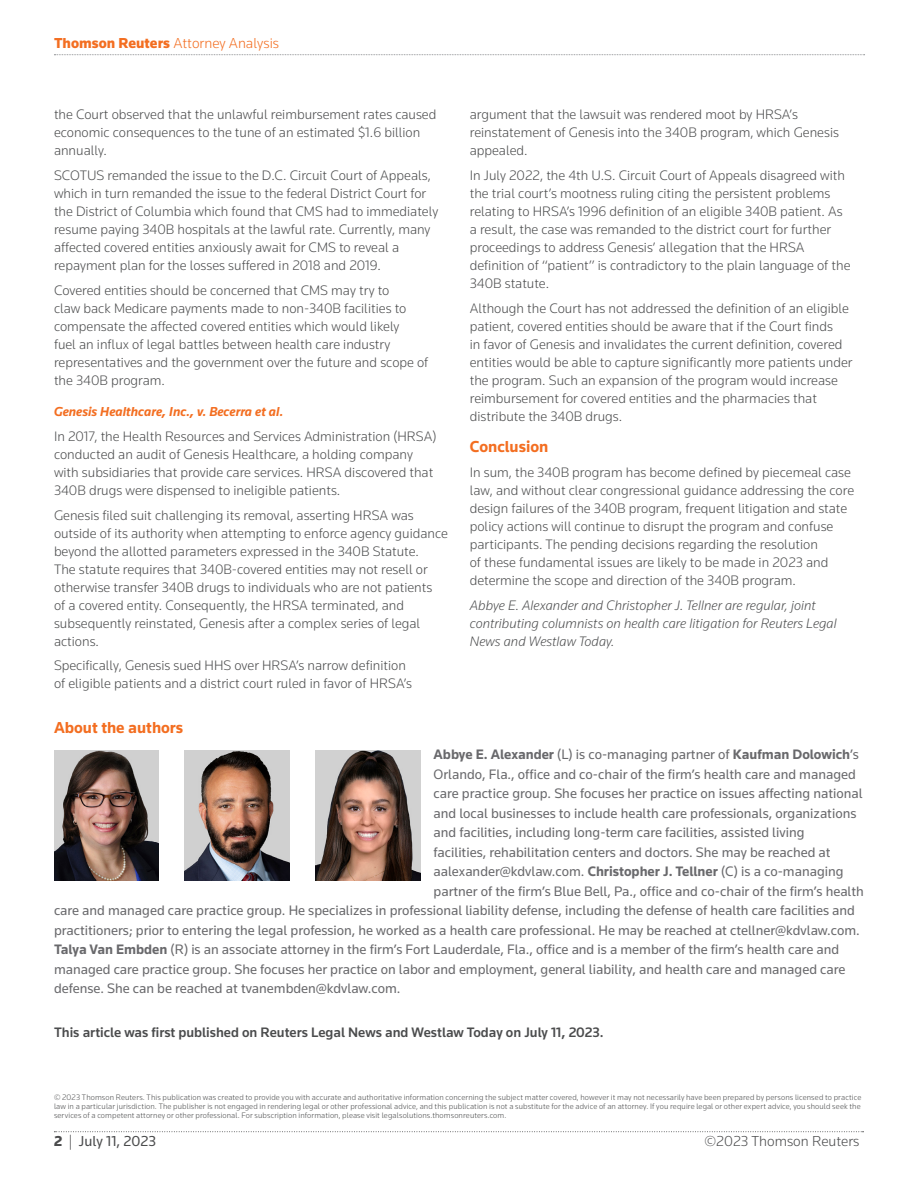
<style>
.page{position:relative;width:918px;height:1188px;background:#fff}
.page>*{position:absolute;margin:0;border:0;box-sizing:border-box;transform-origin:0 0}
.Subhead{font:700 16.5px "Knowledge";color:#f36e21}
.t1{font:300 15px "Knowledge";color:#f36e21}
.t2{font:300 15px "Knowledge";color:#4b4c4d}
.t3{font:15px "Knowledge";color:#4b4c4d}
.Body{font:300 14.25px/18px "Knowledge";color:#4b4c4d}
.Authors{font:14.25px "Knowledge";color:#69696c}
.Body-2{font:italic 300 14.25px/18px "Knowledge";color:#4b4c4d}
.Authors-2{font:500 14.25px "Knowledge";color:#4b4c4d}
.Authors-3{font:700 14.25px "Knowledge";color:#69696c}
.Subhead-2{font:italic 700 13.5px "Knowledge";color:#f36e21}
.t4{font:300 8.25px/9px "Knowledge";letter-spacing:.01em;color:#4b4c4d;text-align:justify}
.s1{font-weight:900}
.s2{font-weight:400}
.s3{font-weight:700}
.s4{font-weight:300}
</style>
<div class="page">
<svg style="left:54px;top:54px;width:811px;height:1px"></svg>
<svg style="left:54px;top:1131px;width:810px;height:1px"></svg>
<img style="left:54px;top:750px;width:105px;height:131px">
<img style="left:185px;top:750px;width:104px;height:131px">
<img style="left:315px;top:750px;width:105px;height:131px">
<p class="t1" style="left:54px;top:33px;width:227px"><span class="s1">Thomson Reuters</span> Attorney Analysis</p>
<p class="Body" style="left:54px;top:105px;width:384px">the Court observed that the unlawful reimbursement rates caused economic consequences to the tune of an estimated $1.6 billion annually.</p>
<p class="Body" style="left:54px;top:166px;width:386px">SCOTUS remanded the issue to the D.C. Circuit Court of Appeals, which in turn remanded the issue to the federal District Court for the District of Columbia which found that CMS had to immediately resume paying 340B hospitals at the lawful rate. Currently, many affected covered entities anxiously await for CMS to reveal a repayment plan for the losses suffered in 2018 and 2019.</p>
<p class="Body" style="left:54px;top:281px;width:376px">Covered entities should be concerned that CMS may try to<br>claw back Medicare payments made to non-340B facilities to compensate the affected covered entities which would likely<br>fuel an influx of legal battles between health care industry representatives and the government over the future and scope of the 340B program.</p>
<p class="Subhead-2" style="left:54px;top:403px;width:231px">Genesis Healthcare, Inc., v. Becerra et al.</p>
<p class="Body" style="left:54px;top:427px;width:384px">In 2017, the Health Resources and Services Administration (HRSA) conducted an audit of Genesis Healthcare, a holding company with subsidiaries that provide care services. HRSA discovered that 340B drugs were dispensed to ineligible patients.</p>
<p class="Body" style="left:54px;top:506px;width:396px">Genesis filed suit challenging its removal, asserting HRSA was outside of its authority when attempting to enforce agency guidance beyond the allotted parameters expressed in the 340B Statute.<br>The statute requires that 340B-covered entities may not resell or otherwise transfer 340B drugs to individuals who are not patients<br>of a covered entity. Consequently, the HRSA terminated, and subsequently reinstated, Genesis after a complex series of legal actions.</p>
<p class="Body" style="left:54px;top:656px;width:360px">Specifically, Genesis sued HHS over HRSA’s narrow definition of eligible patients and a district court ruled in favor of HRSA’s</p>
<p class="Subhead" style="left:54px;top:717px;width:131px">About the authors</p>
<p class="Body" style="left:470px;top:105px;width:371px">argument that the lawsuit was rendered moot by HRSA’s reinstatement of Genesis into the 340B program, which Genesis appealed.</p>
<p class="Body" style="left:470px;top:166px;width:382px">In July 2022, the 4th U.S. Circuit Court of Appeals disagreed with the trial court’s mootness ruling citing the persistent problems relating to HRSA’s 1996 definition of an eligible 340B patient. As a result, the case was remanded to the district court for further proceedings to address Genesis’ allegation that the HRSA definition of “patient” is contradictory to the plain language of the 340B statute.</p>
<p class="Body" style="left:470px;top:299px;width:384px">Although the Court has not addressed the definition of an eligible patient, covered entities should be aware that if the Court finds<br>in favor of Genesis and invalidates the current definition, covered entities would be able to capture significantly more patients under the program. Such an expansion of the program would increase reimbursement for covered entities and the pharmacies that distribute the 340B drugs.</p>
<p class="Subhead" style="left:470px;top:436px;width:80px">Conclusion</p>
<p class="Body" style="left:470px;top:463px;width:386px">In sum, the 340B program has become defined by piecemeal case law, and without clear congressional guidance addressing the core design failures of the 340B program, frequent litigation and state policy actions will continue to disrupt the program and confuse participants. The pending decisions regarding the resolution<br>of these fundamental issues are likely to be made in 2023 and determine the scope and direction of the 340B program.</p>
<p class="Body-2" style="left:470px;top:596px;width:369px">Abbye E. Alexander and Christopher J. Tellner are regular, joint contributing columnists on health care litigation for Reuters Legal<br>News and Westlaw Today.</p>
<p class="Authors-3" style="left:434px;top:745px;width:427px">Abbye E. Alexander <span class="s2">(L) is co-managing partner of</span> Kaufman Dolowich<span class="s2">’s</span></p>
<p class="Authors" style="left:434px;top:765px;width:424px">Orlando, Fla., office and co-chair of the firm’s health care and managed</p>
<p class="Authors" style="left:434px;top:784px;width:431px">care practice group. She focuses her practice on issues affecting national</p>
<p class="Authors" style="left:434px;top:804px;width:424px">and local businesses to include health care professionals, organizations</p>
<p class="Authors" style="left:434px;top:823px;width:372px">and facilities, including long-term care facilities, assisted living</p>
<p class="Authors" style="left:434px;top:843px;width:399px">facilities, rehabilitation centers and doctors. She may be reached at</p>
<p class="Authors" style="left:434px;top:862px;width:412px">aalexander@kdvlaw.com. <span class="s3">Christopher J. Tellner</span> (C) is a co-managing</p>
<p class="Authors" style="left:434px;top:882px;width:432px">partner of the firm’s Blue Bell, Pa., office and co-chair of the firm’s health</p>
<p class="Authors" style="left:54px;top:901px;width:803px">care and managed care practice group. He specializes in professional liability defense, including the defense of health care facilities and</p>
<p class="Authors" style="left:54px;top:921px;width:807px">practitioners; prior to entering the legal profession, he worked as a health care professional. He may be reached at ctellner@kdvlaw.com.</p>
<p class="Authors" style="left:54px;top:940px;width:787px"><span class="s3">Talya Van Embden</span> (R) is an associate attorney in the firm’s Fort Lauderdale, Fla., office and is a member of the firm’s health care and</p>
<p class="Authors" style="left:54px;top:960px;width:793px">managed care practice group. She focuses her practice on labor and employment, general liability, and health care and managed care</p>
<p class="Authors" style="left:54px;top:979px;width:348px">defense. She can be reached at tvanembden@kdvlaw.com.</p>
<p class="Authors-2" style="left:54px;top:1024px;width:551px">This article was first published on Reuters Legal News and Westlaw Today on July 11, 2023.</p>
<p class="t4" style="left:54px;top:1093px;width:809px">© 2023 Thomson Reuters. This publication was created to provide you with accurate and authoritative information concerning the subject matter covered, however it may not necessarily have been prepared by persons licensed to practice law in a particular jurisdiction. The publisher is not engaged in rendering legal or other professional advice, and this publication is not a substitute for the advice of an attorney. If you require legal or other expert advice, you should seek the services of a competent attorney or other professional. For subscription information, please visit legalsolutions.thomsonreuters.com.</p>
<p class="t3" style="left:54px;top:1131px;width:104px"><span class="s1">2</span> <span class="s4">|</span> July 11, 2023</p>
<p class="t2" style="left:705px;top:1131px;width:156px">©2023 Thomson Reuters</p>
</div>
